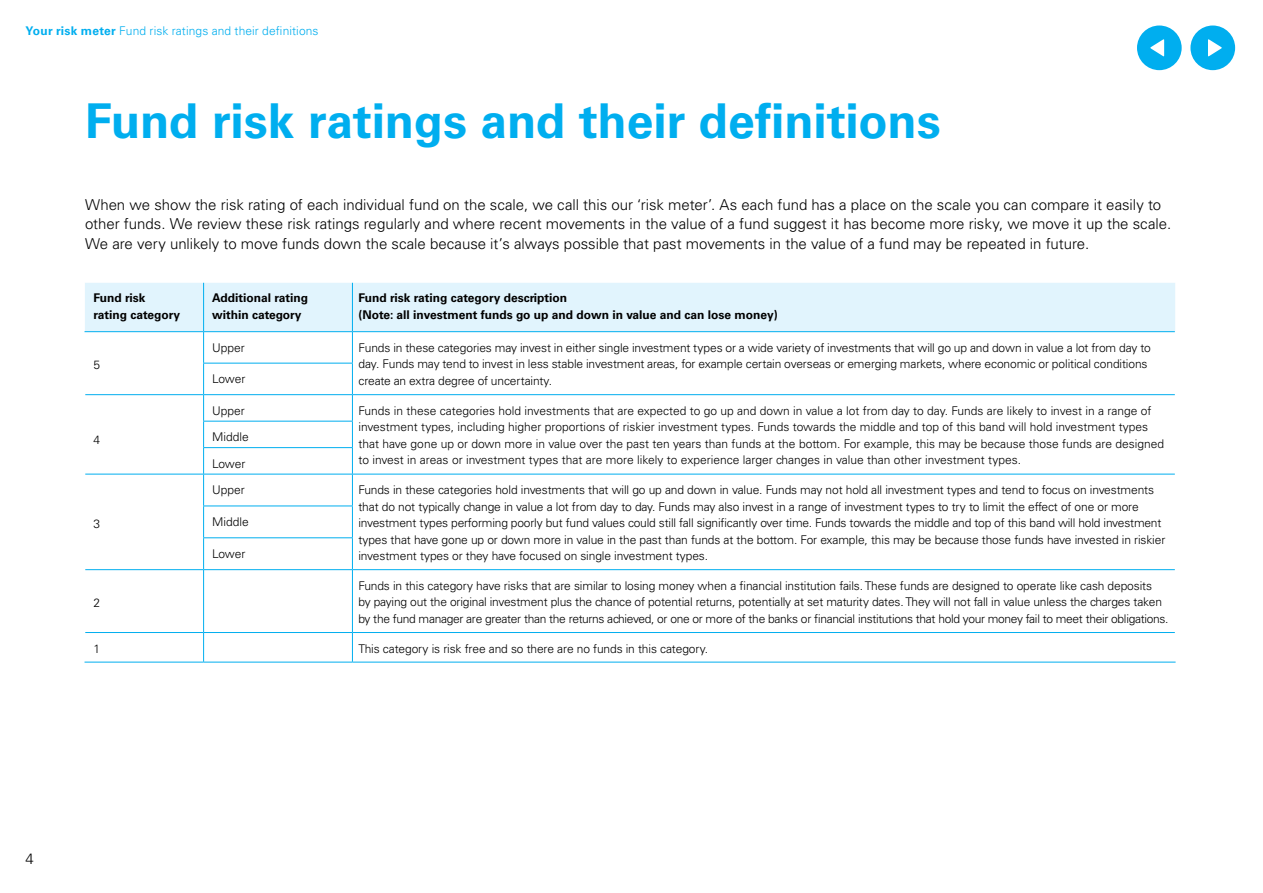
<style>
.page{position:relative;width:1263px;height:893px;background:#fff}
.page>*{position:absolute;margin:0;border:0;box-sizing:border-box;transform-origin:0 0}
.t1{font:700 48px "Univers";color:#00aeef}
.t2{font:300 15px/19.5px "Univers";color:#000}
.t3{font:300 12px/16.5px "Univers";letter-spacing:-.01em;color:#000}
.t4{font:700 12px/16.5px "Univers";color:#000}
.t5{font:300 12px "Univers";letter-spacing:.005em;color:#00aeef}
.s1{font-weight:700}
</style>
<div class="page">
<div style="left:85px;top:283px;width:1090px;height:48px;background:#e1f4fd"></div>
<hr style="left:203px;top:283px;width:1px;height:48px;background:#00aeef">
<hr style="left:352px;top:283px;width:1px;height:48px;background:#00aeef">
<hr style="left:85px;top:331px;width:119px;height:1px;background:#00aeef">
<hr style="left:204px;top:331px;width:148px;height:1px;background:#00aeef">
<hr style="left:352px;top:331px;width:823px;height:1px;background:#00aeef">
<hr style="left:352px;top:394px;width:823px;height:1px;background:#00aeef">
<svg style="left:85px;top:332px;width:268px;height:142px"></svg>
<hr style="left:85px;top:474px;width:119px;height:1px;background:#00aeef">
<hr style="left:204px;top:474px;width:148px;height:1px;background:#00aeef">
<hr style="left:203px;top:474px;width:1px;height:32px;background:#00aeef">
<hr style="left:203px;top:506px;width:150px;height:1px;background:#00aeef">
<hr style="left:203px;top:506px;width:1px;height:31px;background:#00aeef">
<hr style="left:203px;top:537px;width:150px;height:1px;background:#00aeef">
<hr style="left:203px;top:538px;width:1px;height:31px;background:#00aeef">
<hr style="left:85px;top:569px;width:119px;height:1px;background:#00aeef">
<hr style="left:204px;top:569px;width:148px;height:1px;background:#00aeef">
<hr style="left:203px;top:570px;width:1px;height:62px;background:#00aeef">
<hr style="left:85px;top:632px;width:119px;height:1px;background:#00aeef">
<hr style="left:204px;top:632px;width:148px;height:1px;background:#00aeef">
<svg style="left:203px;top:633px;width:1px;height:29px"></svg>
<hr style="left:85px;top:662px;width:119px;height:1px;background:#00aeef">
<hr style="left:204px;top:662px;width:148px;height:1px;background:#00aeef">
<hr style="left:352px;top:474px;width:823px;height:1px;background:#00aeef">
<hr style="left:352px;top:474px;width:1px;height:32px;background:#00aeef">
<hr style="left:352px;top:506px;width:1px;height:31px;background:#00aeef">
<hr style="left:352px;top:538px;width:1px;height:31px;background:#00aeef">
<hr style="left:352px;top:569px;width:823px;height:1px;background:#00aeef">
<hr style="left:352px;top:570px;width:1px;height:62px;background:#00aeef">
<hr style="left:352px;top:632px;width:823px;height:1px;background:#00aeef">
<svg style="left:352px;top:633px;width:1px;height:29px"></svg>
<hr style="left:352px;top:662px;width:823px;height:1px;background:#00aeef">
<div style="left:1190px;top:26px;width:45px;height:44px;background:#00aeef;border-radius:50%"></div>
<svg style="left:1208px;top:39px;width:14px;height:18px"></svg>
<div style="left:1137px;top:26px;width:45px;height:44px;background:#00aeef;border-radius:50%"></div>
<svg style="left:1150px;top:39px;width:14px;height:18px"></svg>
<p class="t5" style="left:26px;top:24px;width:295px"><span class="s1">Your risk meter</span> Fund risk ratings and their definitions</p>
<h1 class="t1" style="left:85px;top:93px;width:857px">Fund risk ratings and their definitions</h1>
<p class="t2" style="left:85px;top:195px;width:1088px">When we show the risk rating of each individual fund on the scale, we call this our ‘risk meter’. As each fund has a place on the scale you can compare it easily to other funds. We review these risk ratings regularly and where recent movements in the value of a fund suggest it has become more risky, we move it up the scale.<br>We are very unlikely to move funds down the scale because it’s always possible that past movements in the value of a fund may be repeated in future.</p>
<p class="t4" style="left:93px;top:290px;width:88px">Fund risk rating category</p>
<p class="t4" style="left:212px;top:290px;width:98px">Additional rating within category</p>
<p class="t4" style="left:358px;top:290px;width:421px">Fund risk rating category description<br>(Note: all investment funds go up and down in value and can lose money)</p>
<p class="t3" style="left:93px;top:356px;width:8px">5</p>
<p class="t3" style="left:212px;top:339px;width:34px">Upper</p>
<p class="t3" style="left:358px;top:339px;width:794px">Funds in these categories may invest in either single investment types or a wide variety of investments that will go up and down in value a lot from day to day. Funds may tend to invest in less stable investment areas, for example certain overseas or emerging markets, where economic or political conditions</p>
<p class="t3" style="left:212px;top:371px;width:35px">Lower</p>
<p class="t3" style="left:358px;top:372px;width:195px">create an extra degree of uncertainty.</p>
<p class="t3" style="left:93px;top:432px;width:8px">4</p>
<p class="t3" style="left:93px;top:515px;width:8px">3</p>
<p class="t3" style="left:93px;top:594px;width:8px">2</p>
<p class="t3" style="left:212px;top:402px;width:34px">Upper</p>
<p class="t3" style="left:358px;top:402px;width:807px">Funds in these categories hold investments that are expected to go up and down in value a lot from day to day. Funds are likely to invest in a range of investment types, including higher proportions of riskier investment types. Funds towards the middle and top of this band will hold investment types that have gone up or down more in value over the past ten years than funds at the bottom. For example, this may be because those funds are designed to invest in areas or investment types that are more likely to experience larger changes in value than other investment types.</p>
<p class="t3" style="left:212px;top:429px;width:38px">Middle</p>
<p class="t3" style="left:212px;top:455px;width:35px">Lower</p>
<p class="t3" style="left:212px;top:482px;width:34px">Upper</p>
<p class="t3" style="left:358px;top:482px;width:808px">Funds in these categories hold investments that will go up and down in value. Funds may not hold all investment types and tend to focus on investments that do not typically change in value a lot from day to day. Funds may also invest in a range of investment types to try to limit the effect of one or more investment types performing poorly but fund values could still fall significantly over time. Funds towards the middle and top of this band will hold investment types that have gone up or down more in value in the past than funds at the bottom. For example, this may be because those funds have invested in riskier investment types or they have focused on single investment types.</p>
<p class="t3" style="left:212px;top:514px;width:38px">Middle</p>
<p class="t3" style="left:212px;top:545px;width:35px">Lower</p>
<p class="t3" style="left:358px;top:577px;width:812px">Funds in this category have risks that are similar to losing money when a financial institution fails. These funds are designed to operate like cash deposits<br>by paying out the original investment plus the chance of potential returns, potentially at set maturity dates. They will not fall in value unless the charges taken by the fund manager are greater than the returns achieved, or one or more of the banks or financial institutions that hold your money fail to meet their obligations.</p>
<p class="t3" style="left:93px;top:640px;width:8px">1</p>
<p class="t3" style="left:358px;top:640px;width:351px">This category is risk free and so there are no funds in this category.</p>
<p class="t2" style="left:26px;top:849px;width:10px">4</p>
</div>
